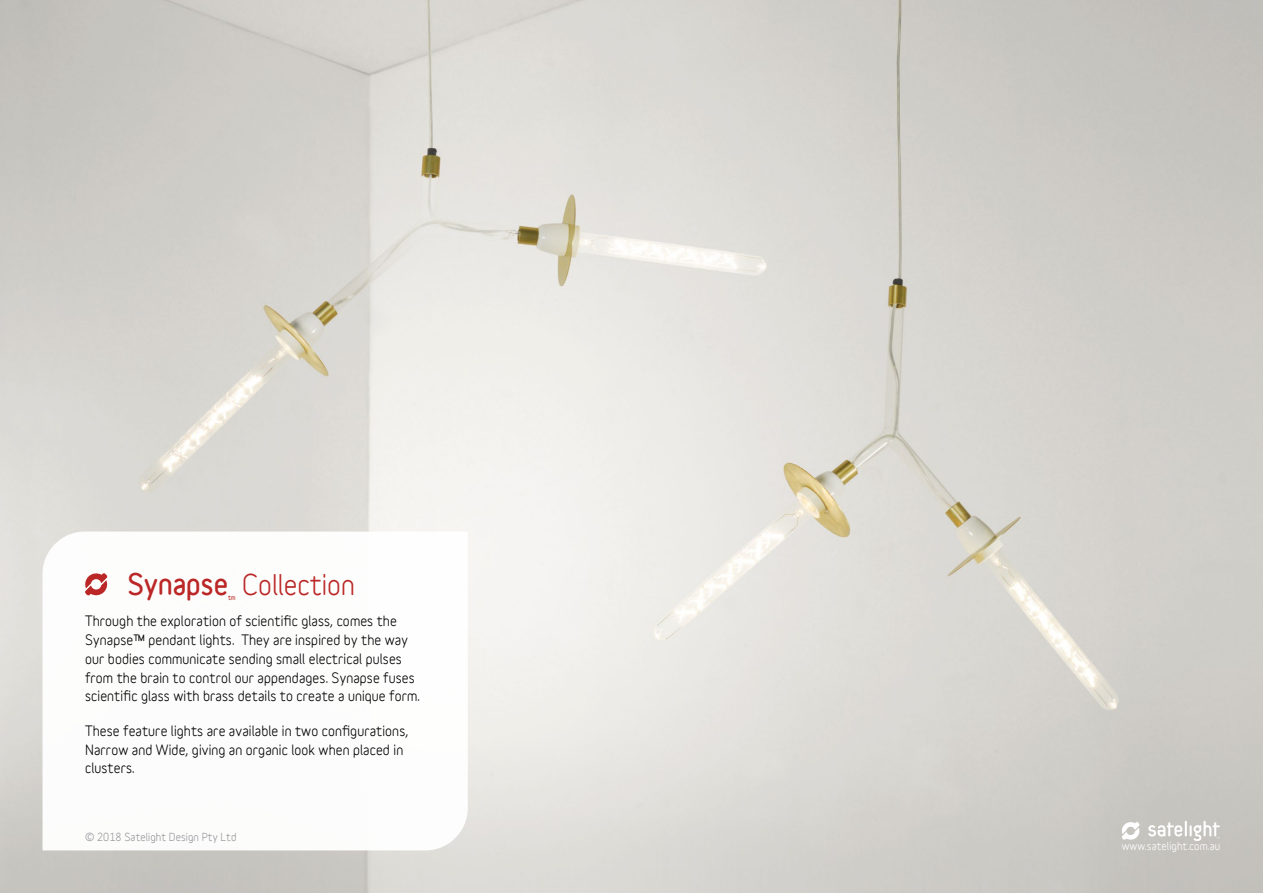
<style>
.page{position:relative;width:1263px;height:893px;background:#fff}
.page>*{position:absolute;margin:0;border:0;box-sizing:border-box;transform-origin:0 0}
.t1{font:700 27px "Variable";color:#ba2726}
.t2{font:900 27px "Variable";color:#ba2726}
.t3{font:700 13.5px/18.8px "Variable";letter-spacing:.01em;color:#000}
.t4{font:700 10.5px "Variable";letter-spacing:.01em;color:#939598}
.t5{font:700 10.5px "Variable";letter-spacing:.01em;color:#fff}
.t6{font:900 6px "Variable";color:#ba2726}
</style>
<div class="page">
<img style="left:0;top:0;width:1263px;height:893px">
<svg style="left:43px;top:531px;width:425px;height:319px"></svg>
<svg style="left:1121px;top:821px;width:19px;height:19px"></svg>
<svg style="left:1148px;top:821px;width:72px;height:20px"></svg>
<svg style="left:84px;top:572px;width:24px;height:24px"></svg>
<h1 class="t2" style="left:128px;top:567px;width:102px">Synapse</h1>
<h1 class="t1" style="left:242px;top:569px;width:114px">Collection</h1>
<p class="t3" style="left:85px;top:612px;width:336px">Through the exploration of scientific glass, comes the Synapse™ pendant lights. They are inspired by the way our bodies communicate sending small electrical pulses from the brain to control our appendages. Synapse fuses scientific glass with brass details to create a unique form.</p>
<p class="t3" style="left:85px;top:721px;width:325px">These feature lights are available in two configurations,<br>Narrow and Wide, giving an organic look when placed in clusters.</p>
<p class="t6" style="left:228px;top:593px;width:9px">tm</p>
<p class="t4" style="left:85px;top:831px;width:153px">© 2018 Satelight Design Pty Ltd</p>
<p class="t5" style="left:1122px;top:840px;width:100px">www.satelight.com.au</p>
</div>
